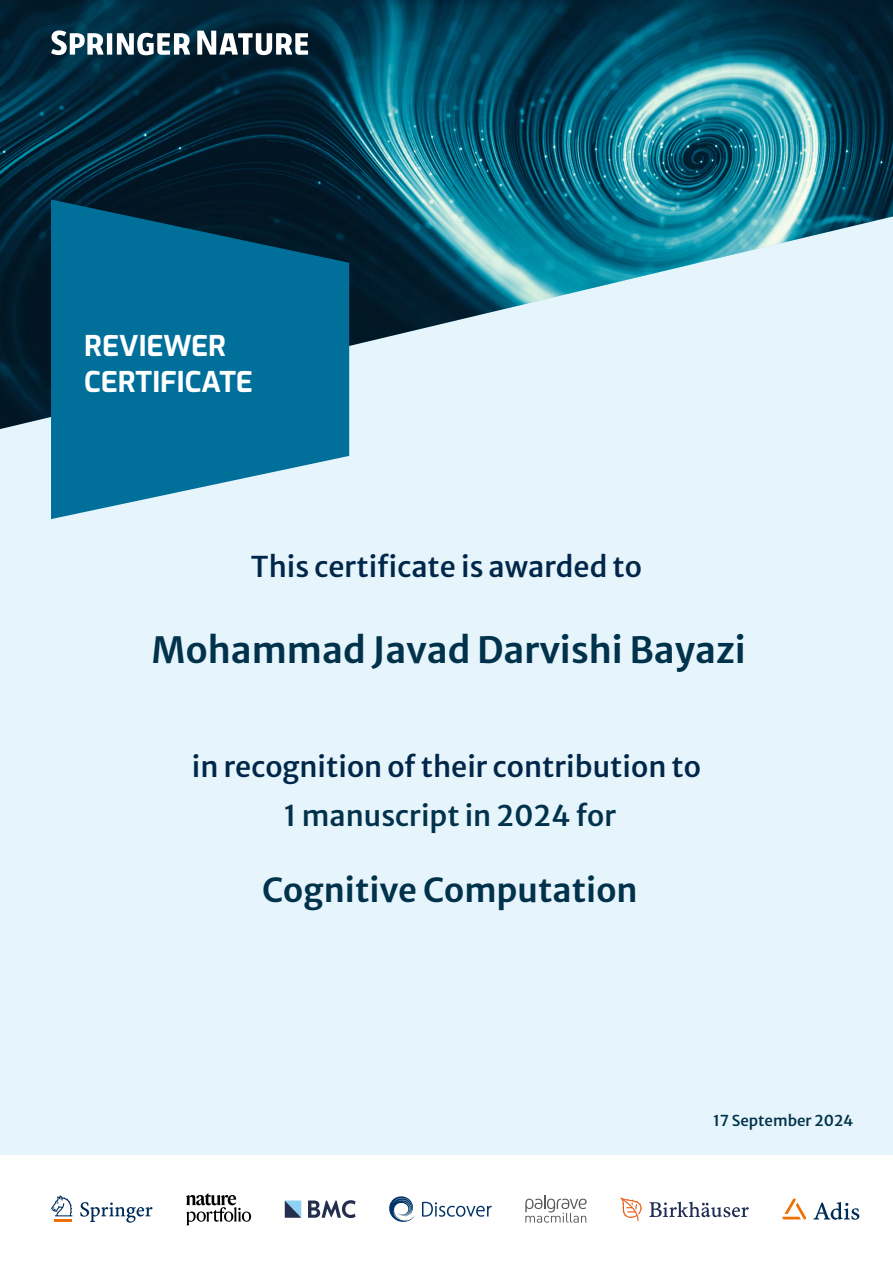
<style>
.page{position:relative;width:893px;height:1263px;background:#fff}
.page>*{position:absolute;margin:0;border:0;box-sizing:border-box;transform-origin:0 0}
.t1{font:600 36px "Merriweather Sans";color:#01324b}
.t2{font:600 33px "Merriweather Sans";color:#01324b}
.t3{font:500 28.5px "Merriweather Sans";color:#002749}
.t4{font:500 28.5px "Merriweather Sans";color:#01324b}
.t5{font:700 28.5px/36px "Exo";color:#fff}
.t6{font:500 15px "Merriweather Sans";color:#01324b}
</style>
<div class="page">
<div style="left:0;top:170px;width:893px;height:984px;background:#e6f4fb"></div>
<img style="left:0;top:0;width:893px;height:429px">
<svg style="left:51px;top:30px;width:139px;height:25px"></svg>
<svg style="left:197px;top:31px;width:111px;height:24px"></svg>
<svg style="left:51px;top:200px;width:298px;height:319px;background:#167499"></svg>
<svg style="left:525px;top:1195px;width:62px;height:28px"></svg>
<svg style="left:51px;top:1195px;width:21px;height:27px"></svg>
<svg style="left:80px;top:1202px;width:72px;height:21px"></svg>
<svg style="left:813px;top:1202px;width:46px;height:18px"></svg>
<svg style="left:782px;top:1198px;width:24px;height:21px"></svg>
<svg style="left:186px;top:1193px;width:65px;height:32px"></svg>
<svg style="left:389px;top:1196px;width:25px;height:26px"></svg>
<svg style="left:422px;top:1202px;width:70px;height:15px"></svg>
<svg style="left:620px;top:1197px;width:22px;height:24px"></svg>
<svg style="left:649px;top:1202px;width:100px;height:15px"></svg>
<svg style="left:308px;top:1200px;width:47px;height:18px"></svg>
<svg style="left:285px;top:1200px;width:16px;height:18px"></svg>
<p class="t5" style="left:84px;top:325px;width:170px">REVIEWER<br>CERTIFICATE</p>
<p class="t3" style="left:251px;top:542px;width:393px">This certificate is awarded to</p>
<p class="t1" style="left:152px;top:618px;width:596px">Mohammad Javad Darvishi Bayazi</p>
<p class="t3" style="left:192px;top:741px;width:511px">in recognition of their contribution to</p>
<p class="t4" style="left:284px;top:790px;width:334px">1 manuscript in 2024 for</p>
<p class="t2" style="left:262px;top:861px;width:377px">Cognitive Computation</p>
<p class="t6" style="left:713px;top:1107px;width:142px">17 September 2024</p>
</div>
